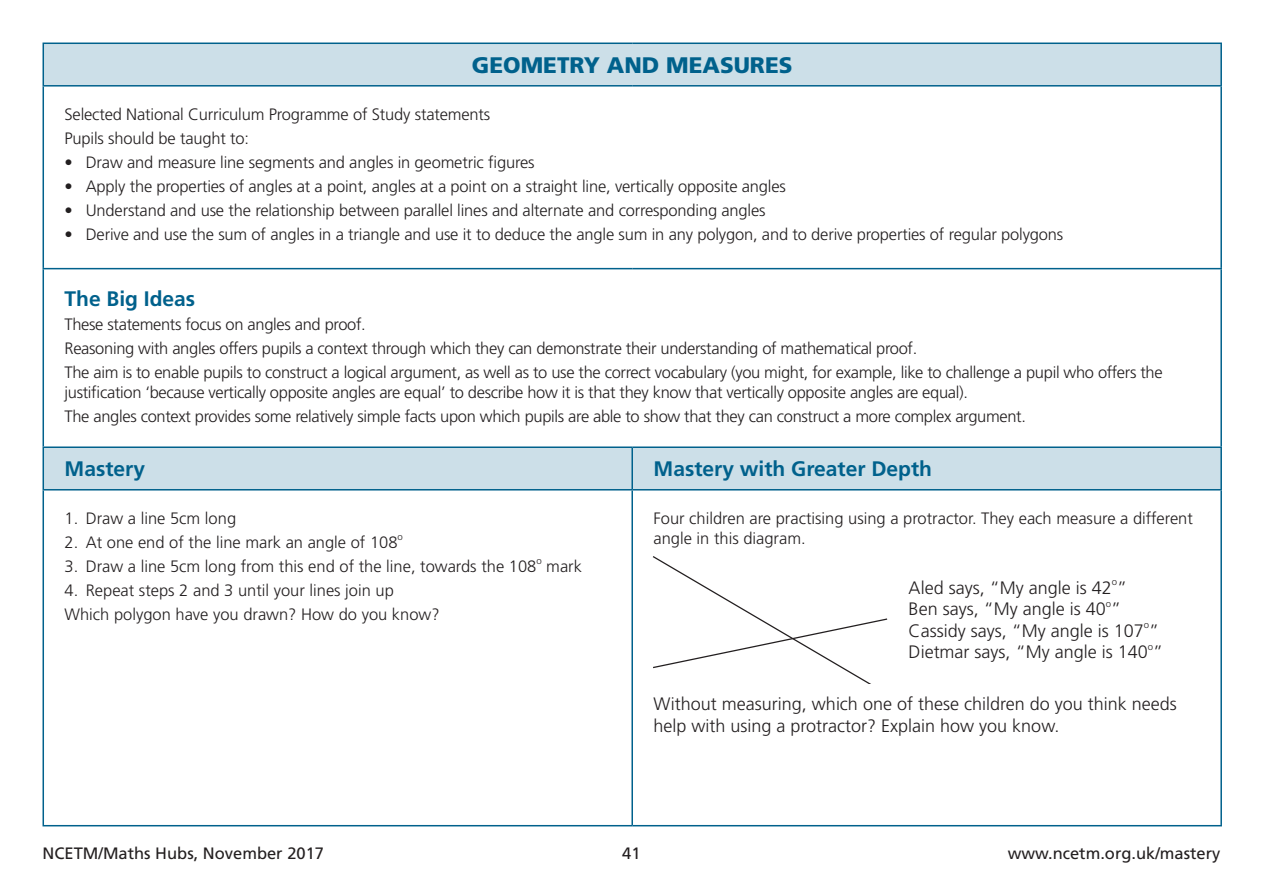
<style>
.page{position:relative;width:1263px;height:893px;background:#fff}
.page>*{position:absolute;margin:0;border:0;box-sizing:border-box;transform-origin:0 0}
.t1{font:900 22.5px "Frutiger CE";color:#00618c}
.t2{font:700 21px "Frutiger CE";color:#00618c}
.t3{font:300 18px/21.6px "Frutiger CE";color:#231f20}
.t4{font:300 16.5px/19.8px "Frutiger CE";letter-spacing:-.01em;color:#231f20}
.t5{font:16.5px "Frutiger CE";color:#231f20}
.t6{font:300 9.6px "Frutiger CE";color:#231f20}
</style>
<div class="page">
<svg style="left:44px;top:44px;width:1176px;height:445px"></svg>
<hr style="left:43px;top:43px;width:589px;height:1px;background:#00618c">
<hr style="left:43px;top:44px;width:1px;height:41px;background:#00618c">
<hr style="left:632px;top:43px;width:590px;height:1px;background:#00618c">
<hr style="left:1220px;top:44px;width:2px;height:41px;background:#00618c">
<hr style="left:43px;top:85px;width:589px;height:2px;background:#00618c">
<hr style="left:43px;top:87px;width:1px;height:181px;background:#00618c">
<hr style="left:632px;top:85px;width:590px;height:2px;background:#00618c">
<hr style="left:1220px;top:87px;width:2px;height:181px;background:#00618c">
<hr style="left:43px;top:268px;width:589px;height:1px;background:#00618c">
<hr style="left:43px;top:269px;width:1px;height:177px;background:#00618c">
<hr style="left:632px;top:268px;width:590px;height:1px;background:#00618c">
<hr style="left:1220px;top:269px;width:2px;height:177px;background:#00618c">
<hr style="left:43px;top:446px;width:589px;height:2px;background:#00618c">
<hr style="left:43px;top:448px;width:1px;height:41px;background:#00618c">
<hr style="left:632px;top:446px;width:590px;height:2px;background:#00618c">
<hr style="left:631px;top:448px;width:2px;height:41px;background:#00618c">
<hr style="left:1220px;top:448px;width:2px;height:41px;background:#00618c">
<hr style="left:43px;top:489px;width:589px;height:1px;background:#00618c">
<hr style="left:43px;top:490px;width:1px;height:335px;background:#00618c">
<hr style="left:632px;top:489px;width:590px;height:1px;background:#00618c">
<hr style="left:631px;top:490px;width:2px;height:335px;background:#00618c">
<hr style="left:1220px;top:490px;width:2px;height:335px;background:#00618c">
<hr style="left:43px;top:825px;width:589px;height:1px;background:#00618c">
<hr style="left:632px;top:825px;width:590px;height:1px;background:#00618c">
<svg style="left:653px;top:556px;width:234px;height:128px"></svg>
<p class="t1" style="left:472px;top:52px;width:322px">GEOMETRY AND MEASURES</p>
<p class="t4" style="left:65px;top:104px;width:427px">Selected National Curriculum Programme of Study statements</p>
<p class="t4" style="left:65px;top:128px;width:186px">Pupils should be taught to:</p>
<p class="t4" style="left:65px;top:152px;width:472px">• Draw and measure line segments and angles in geometric figures</p>
<p class="t4" style="left:65px;top:176px;width:723px">• Apply the properties of angles at a point, angles at a point on a straight line, vertically opposite angles</p>
<p class="t4" style="left:65px;top:200px;width:703px">• Understand and use the relationship between parallel lines and alternate and corresponding angles</p>
<p class="t4" style="left:65px;top:224px;width:1000px">• Derive and use the sum of angles in a triangle and use it to deduce the angle sum in any polygon, and to derive properties of regular polygons</p>
<p class="t2" style="left:65px;top:286px;width:132px">The Big Ideas</p>
<p class="t4" style="left:65px;top:314px;width:303px">These statements focus on angles and proof.</p>
<p class="t4" style="left:65px;top:338px;width:854px">Reasoning with angles offers pupils a context through which they can demonstrate their understanding of mathematical proof.</p>
<p class="t4" style="left:65px;top:362px;width:1099px">The aim is to enable pupils to construct a logical argument, as well as to use the correct vocabulary (you might, for example, like to challenge a pupil who offers the justification ‘because vertically opposite angles are equal’ to describe how it is that they know that vertically opposite angles are equal).</p>
<p class="t4" style="left:65px;top:406px;width:963px">The angles context provides some relatively simple facts upon which pupils are able to show that they can construct a more complex argument.</p>
<p class="t2" style="left:65px;top:456px;width:82px">Mastery</p>
<p class="t2" style="left:653px;top:456px;width:280px">Mastery with Greater Depth</p>
<p class="t4" style="left:65px;top:508px;width:173px">1. Draw a line 5cm long</p>
<p class="t4" style="left:65px;top:532px;width:335px">2. At one end of the line mark an angle of 108</p>
<p class="t6" style="left:398px;top:531px;width:7px">o</p>
<p class="t4" style="left:65px;top:556px;width:473px">3. Draw a line 5cm long from this end of the line, towards the 108</p>
<p class="t6" style="left:536px;top:555px;width:7px">o</p>
<p class="t4" style="left:546px;top:556px;width:37px">mark</p>
<p class="t4" style="left:65px;top:580px;width:331px">4. Repeat steps 2 and 3 until your lines join up</p>
<p class="t4" style="left:65px;top:604px;width:377px">Which polygon have you drawn? How do you know?</p>
<p class="t4" style="left:653px;top:508px;width:541px">Four children are practising using a protractor. They each measure a different angle in this diagram.</p>
<p class="t3" style="left:909px;top:576px;width:220px">Aled says, “My angle is 42 ”</p>
<p class="t6" style="left:1112px;top:576px;width:7px">o</p>
<p class="t3" style="left:909px;top:598px;width:214px">Ben says, “My angle is 40 ”</p>
<p class="t6" style="left:1106px;top:598px;width:7px">o</p>
<p class="t3" style="left:909px;top:620px;width:252px">Cassidy says, “My angle is 107 ”</p>
<p class="t6" style="left:1144px;top:619px;width:7px">o</p>
<p class="t3" style="left:909px;top:641px;width:256px">Dietmar says, “My angle is 140 ”</p>
<p class="t6" style="left:1148px;top:641px;width:7px">o</p>
<p class="t3" style="left:653px;top:693px;width:525px">Without measuring, which one of these children do you think needs help with using a protractor? Explain how you know.</p>
<p class="t5" style="left:43px;top:844px;width:283px">NCETM/Maths Hubs, November 2017</p>
<p class="t5" style="left:622px;top:844px;width:20px">41</p>
<p class="t5" style="left:1008px;top:844px;width:214px">www.ncetm.org.uk/mastery</p>
</div>
